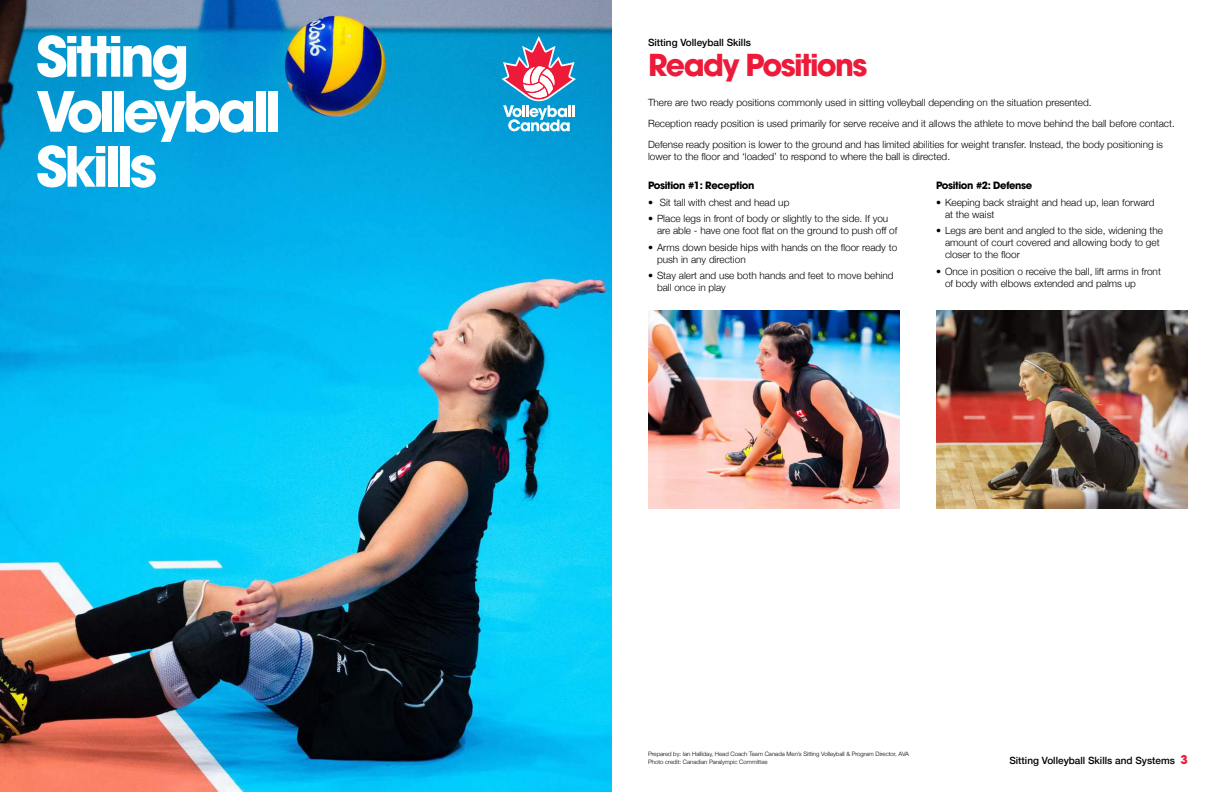
<style>
.page{position:relative;width:1224px;height:792px;background:#fff}
.page>*{position:absolute;margin:0;border:0;box-sizing:border-box;transform-origin:0 0}
.t1{font:700 55px/55px "ITC Avant Garde Pro";letter-spacing:-.065em;color:#fff}
.t2{font:700 30px "ITC Avant Garde Pro";letter-spacing:-.055em;color:#ed1a3a}
.t3{font:300 10px/12px "Helvetica Neue";color:#000}
.t4{font:500 10px "Helvetica Neue";color:#000}
.t5{font:700 10px "ITC Avant Garde Pro";letter-spacing:-.035em;color:#000}
.t6{font:300 6px/8px "Helvetica Neue";color:#000}
.s1{font-family:"ITC Avant Garde Pro";font-weight:700;font-size:12px;color:#ed1a3a}
</style>
<div class="page">
<img style="left:0;top:0;width:612px;height:792px">
<svg style="left:502px;top:36px;width:74px;height:95px"></svg>
<img style="left:648px;top:310px;width:252px;height:198px">
<img style="left:936px;top:310px;width:252px;height:198px">
<h1 class="t1" style="left:36px;top:36px;width:246px">Sitting<br>Volleyball<br>Skills</h1>
<p class="t4" style="left:648px;top:38px;width:105px">Sitting Volleyball Skills</p>
<h2 class="t2" style="left:648px;top:53px;width:221px">Ready Positions</h2>
<p class="t3" style="left:648px;top:93px;width:528px;line-height:21px">There are two ready positions commonly used in sitting volleyball depending on the situation presented.<br>Reception ready position is used primarily for serve receive and it allows the athlete to move behind the ball before contact.<br>Defense ready position is lower to the ground and has limited abilities for weight transfer. Instead, the body positioning is</p>
<p class="t3" style="left:648px;top:149px;width:304px">lower to the floor and ‘loaded’ to respond to where the ball is directed.</p>
<p class="t5" style="left:648px;top:182px;width:108px">Position #1: Reception</p>
<p class="t3" style="left:648px;top:197px;width:143px">• Sit tall with chest and head up</p>
<p class="t3" style="left:657px;top:214px;width:242px;text-indent:-9px">• Place legs in front of body or slightly to the side. If you are able - have one foot flat on the ground to push off of</p>
<p class="t3" style="left:657px;top:242px;width:242px;text-indent:-9px">• Arms down beside hips with hands on the floor ready to push in any direction</p>
<p class="t3" style="left:657px;top:271px;width:238px;text-indent:-9px">• Stay alert and use both hands and feet to move behind ball once in play</p>
<p class="t5" style="left:936px;top:182px;width:98px">Position #2: Defense</p>
<p class="t3" style="left:945px;top:197px;width:211px;text-indent:-9px">• Keeping back straight and head up, lean forward at the waist</p>
<p class="t3" style="left:945px;top:226px;width:220px;text-indent:-9px">• Legs are bent and angled to the side, widening the amount of court covered and allowing body to get closer to the floor</p>
<p class="t3" style="left:945px;top:266px;width:217px;text-indent:-9px">• Once in position o receive the ball, lift arms in front of body with elbows extended and palms up</p>
<p class="t6" style="left:648px;top:750px;width:263px">Prepared by: Ian Halliday, Head Coach Team Canada Men’s Sitting Volleyball &amp; Program Director, AVA<br>Photo credit: Canadian Paralympic Committee</p>
<p class="t4" style="left:1009px;top:756px;width:180px">Sitting Volleyball Skills and Systems <span class="s1">3</span></p>
</div>
